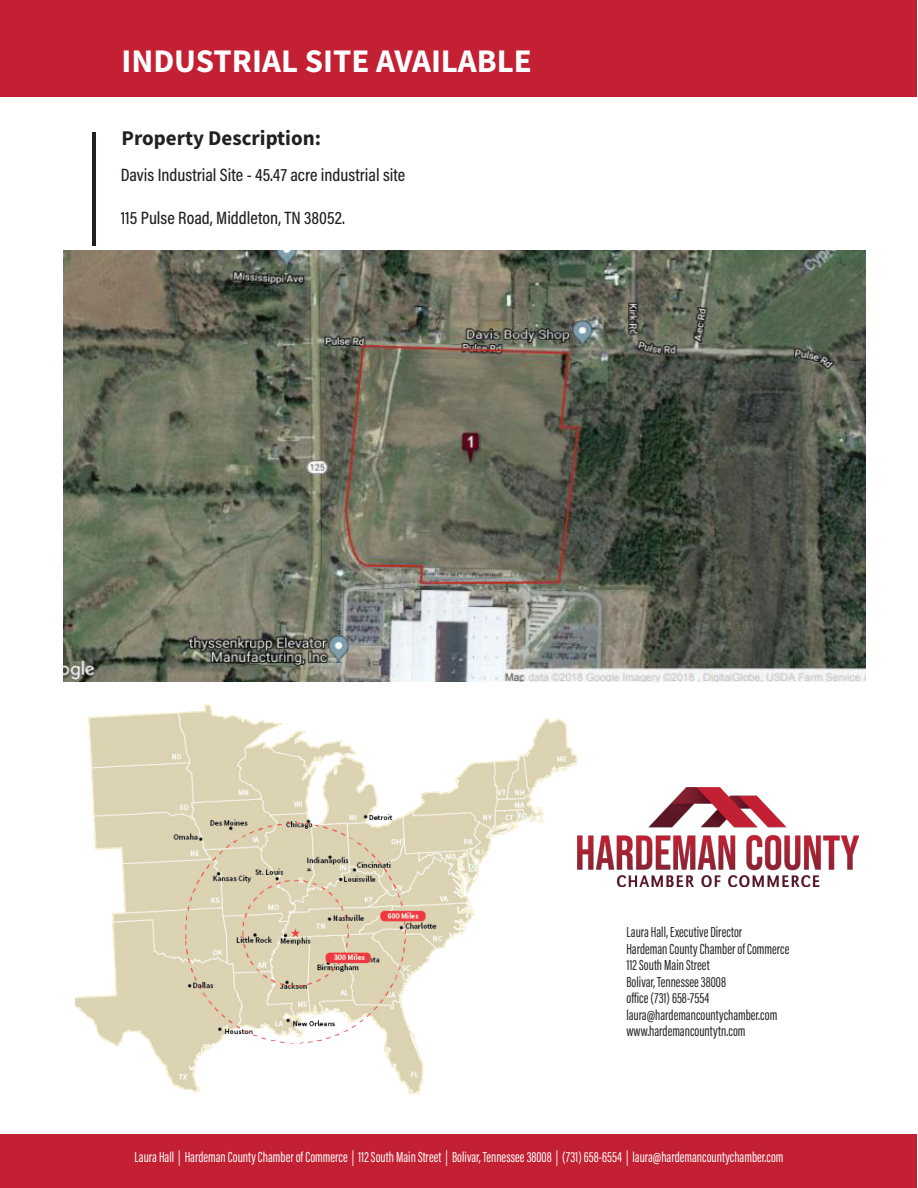
<style>
.page{position:relative;width:918px;height:1188px;background:#fff}
.page>*{position:absolute;margin:0;border:0;box-sizing:border-box;transform-origin:0 0}
.t1{font:700 33px "Source Sans Pro";color:#fff}
.t2{font:700 21px "Source Sans Pro";color:#231f20}
.t3{font:500 18px "Acumin Pro Cond";color:#231f20}
.t4{font:15px "Acumin Pro Extra Cond";color:#231f20}
.t5{font:15px "Acumin Pro Extra Cond";color:#fff}
</style>
<div class="page">
<div style="left:1px;top:0;width:916px;height:96px;background:#c32033"></div>
<div style="left:1px;top:1134px;width:916px;height:54px;background:#c32033"></div>
<img style="left:76px;top:681px;width:502px;height:414px">
<img style="left:63px;top:250px;width:803px;height:431px">
<img style="left:578px;top:787px;width:281px;height:99px">
<hr style="left:92px;top:132px;width:3px;height:113px;background:#231f20">
<p class="t1" style="left:122px;top:38px;width:412px">INDUSTRIAL SITE AVAILABLE</p>
<p class="t2" style="left:122px;top:124px;width:201px">Property Description:</p>
<p class="t3" style="left:121px;top:163px;width:286px">Davis Industrial Site - 45.47 acre industrial site</p>
<p class="t3" style="left:121px;top:206px;width:226px">115 Pulse Road, Middleton, TN 38052.</p>
<p class="t4" style="left:626px;top:923px;width:117px">Laura Hall, Executive Director</p>
<p class="t4" style="left:626px;top:940px;width:165px">Hardeman County Chamber of Commerce</p>
<p class="t4" style="left:626px;top:956px;width:85px">112 South Main Street</p>
<p class="t4" style="left:626px;top:973px;width:101px">Bolivar, Tennessee 38008</p>
<p class="t4" style="left:626px;top:989px;width:84px">office (731) 658-7554</p>
<p class="t4" style="left:626px;top:1006px;width:152px">laura@hardemancountychamber.com</p>
<p class="t4" style="left:626px;top:1022px;width:121px">www.hardemancountytn.com</p>
<p class="t5" style="left:134px;top:1148px;width:651px">Laura Hall | Hardeman County Chamber of Commerce | 112 South Main Street | Bolivar, Tennessee 38008 | (731) 658-6554 | laura@hardemancountychamber.com</p>
</div>
